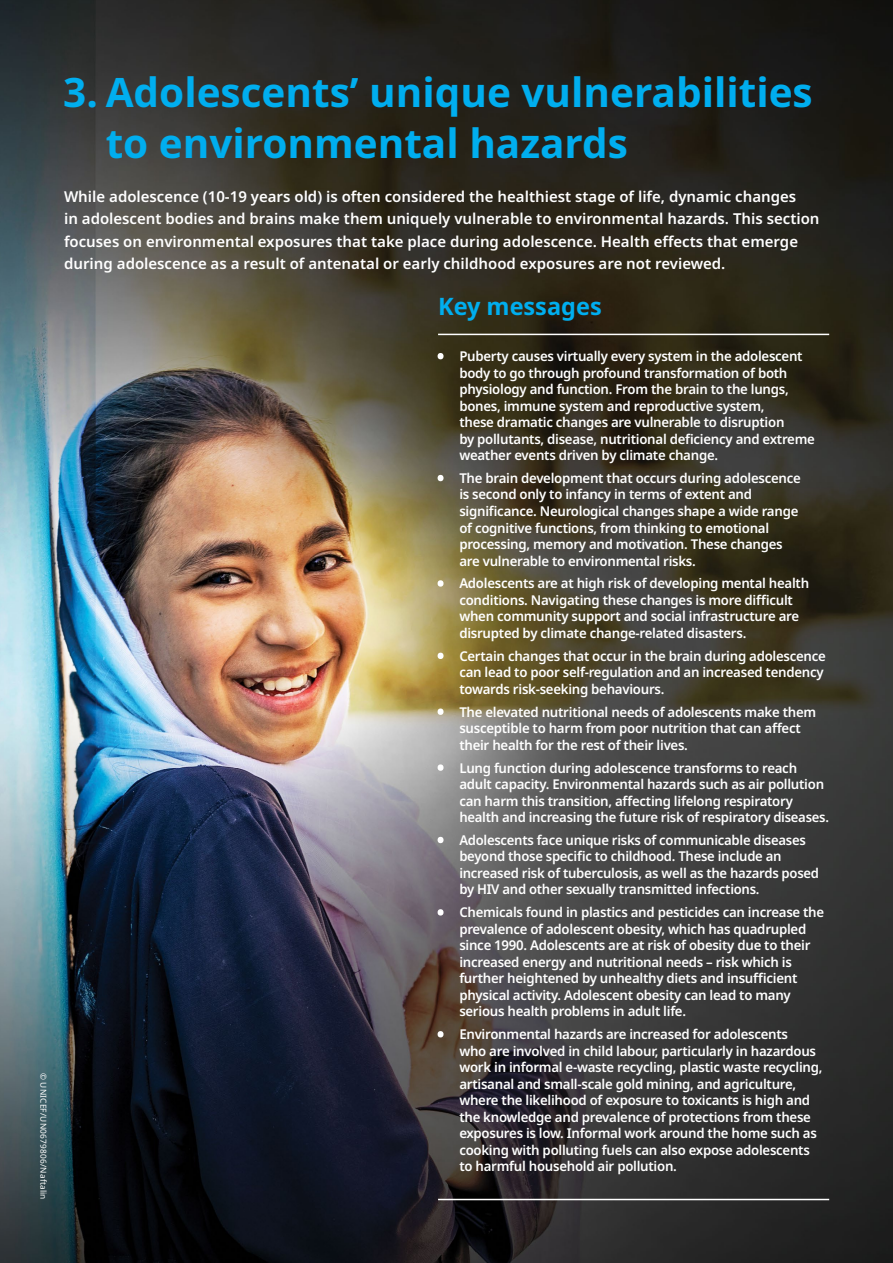
<style>
.page{position:relative;width:893px;height:1263px;background:#fff}
.page>*{position:absolute;margin:0;border:0;box-sizing:border-box;transform-origin:0 0}
.t1{font:700 40.5px/51px "Noto Sans";color:#00aeef}
.t2{font:700 24px "Noto Sans";color:#00aeef}
.t3{font:600 15px/22.5px "Noto Sans";color:#fff}
.t4{font:600 13.5px/16.5px "Noto Sans";letter-spacing:-.02em;color:#fff}
.t5{font:8.25px "Noto Sans";letter-spacing:.025em;color:#fff}
.s1{font-weight:400}
</style>
<div class="page">
<img style="left:0;top:0;width:893px;height:1263px">
<hr style="left:438px;top:334px;width:391px;height:1px;background:#fff">
<hr style="left:438px;top:1199px;width:391px;height:1px;background:#fff">
<p class="t5" style="left:49px;top:1073px;width:128px;rotate:90deg">© UNICEF/UN0679806/Naftalin</p>
<h1 class="t1" style="left:106px;top:68px;width:709px;text-indent:-43px">3. Adolescents’ unique vulnerabilities to environmental hazards</h1>
<p class="t3" style="left:64px;top:185px;width:757px">While adolescence (10-19 years old) is often considered the healthiest stage of life, dynamic changes<br>in adolescent bodies and brains make them uniquely vulnerable to environmental hazards. This section focuses on environmental exposures that take place during adolescence. Health effects that emerge during adolescence as a result of antenatal or early childhood exposures are not reviewed.</p>
<h2 class="t2" style="left:438px;top:290px;width:165px">Key messages</h2>
<p class="t4" style="left:459px;top:348px;width:357px;text-indent:-21px"><span class="s1">•</span> Puberty causes virtually every system in the adolescent body to go through profound transformation of both physiology and function. From the brain to the lungs, bones, immune system and reproductive system,<br>these dramatic changes are vulnerable to disruption<br>by pollutants, disease, nutritional deficiency and extreme weather events driven by climate change.</p>
<p class="t4" style="left:459px;top:470px;width:343px;text-indent:-21px"><span class="s1">•</span> The brain development that occurs during adolescence is second only to infancy in terms of extent and significance. Neurological changes shape a wide range of cognitive functions, from thinking to emotional processing, memory and motivation. These changes are vulnerable to environmental risks.</p>
<p class="t4" style="left:459px;top:576px;width:351px;text-indent:-21px"><span class="s1">•</span> Adolescents are at high risk of developing mental health conditions. Navigating these changes is more difficult when community support and social infrastructure are disrupted by climate change-related disasters.</p>
<p class="t4" style="left:459px;top:648px;width:368px;text-indent:-21px"><span class="s1">•</span> Certain changes that occur in the brain during adolescence can lead to poor self-regulation and an increased tendency towards risk-seeking behaviours.</p>
<p class="t4" style="left:459px;top:704px;width:358px;text-indent:-21px"><span class="s1">•</span> The elevated nutritional needs of adolescents make them susceptible to harm from poor nutrition that can affect their health for the rest of their lives.</p>
<p class="t4" style="left:459px;top:760px;width:371px;text-indent:-21px"><span class="s1">•</span> Lung function during adolescence transforms to reach adult capacity. Environmental hazards such as air pollution can harm this transition, affecting lifelong respiratory health and increasing the future risk of respiratory diseases.</p>
<p class="t4" style="left:459px;top:832px;width:361px;text-indent:-21px"><span class="s1">•</span> Adolescents face unique risks of communicable diseases beyond those specific to childhood. These include an increased risk of tuberculosis, as well as the hazards posed by HIV and other sexually transmitted infections.</p>
<p class="t4" style="left:459px;top:904px;width:366px;text-indent:-21px"><span class="s1">•</span> Chemicals found in plastics and pesticides can increase the prevalence of adolescent obesity, which has quadrupled since 1990. Adolescents are at risk of obesity due to their increased energy and nutritional needs – risk which is further heightened by unhealthy diets and insufficient physical activity. Adolescent obesity can lead to many serious health problems in adult life.</p>
<p class="t4" style="left:459px;top:1026px;width:365px;text-indent:-21px"><span class="s1">•</span> Environmental hazards are increased for adolescents<br>who are involved in child labour, particularly in hazardous work in informal e-waste recycling, plastic waste recycling, artisanal and small-scale gold mining, and agriculture, where the likelihood of exposure to toxicants is high and the knowledge and prevalence of protections from these exposures is low. Informal work around the home such as cooking with polluting fuels can also expose adolescents to harmful household air pollution.</p>
</div>
